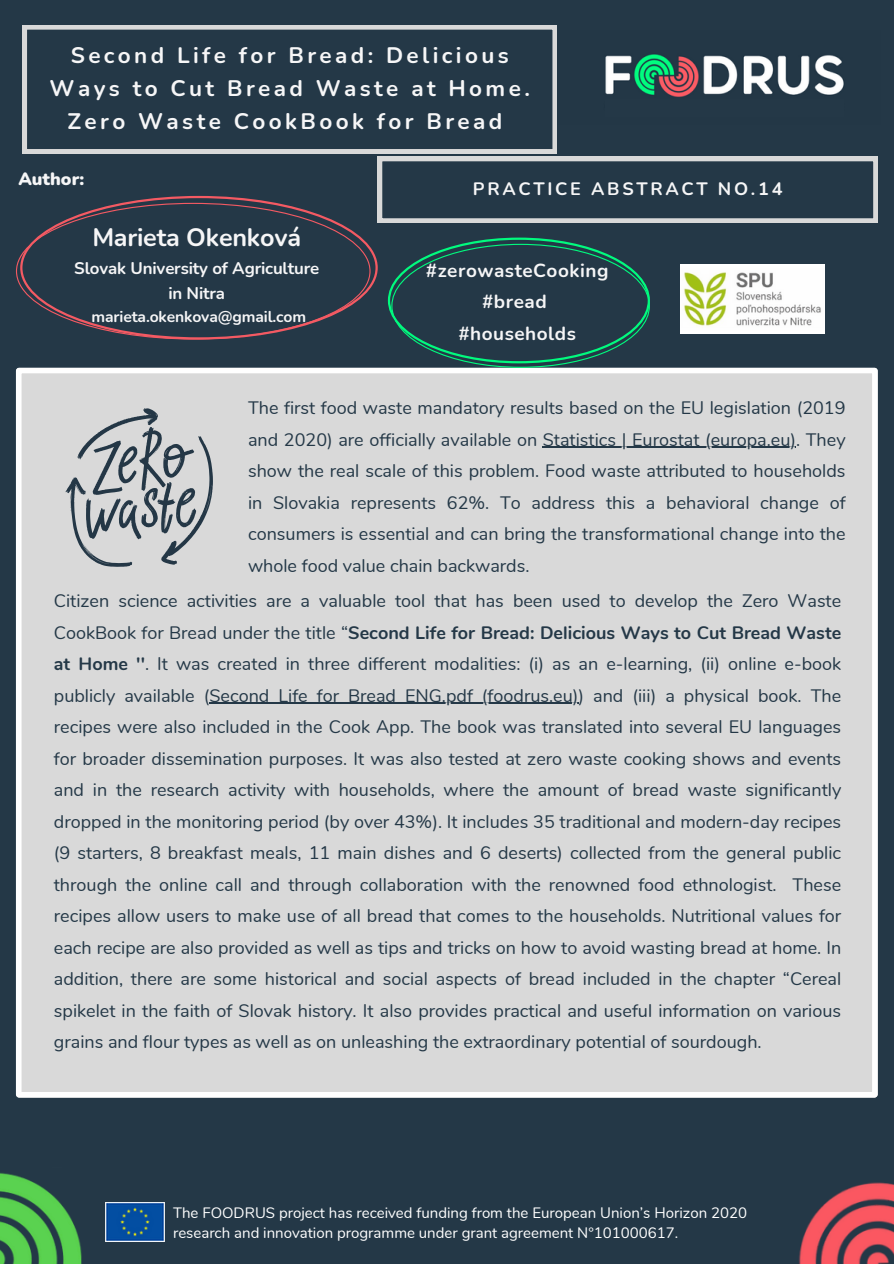
<style>
.page{position:relative;width:894px;height:1264px;background:#fff}
.page>*{position:absolute;margin:0;border:0;box-sizing:border-box;transform-origin:0 0}
.t1{font:700 25.2px "Nunito";letter-spacing:-.01em;color:#f6f6f7}
.t2{font:700 22.5px/32.7px "Nunito";letter-spacing:.15em;color:#f6f6f7;text-align:center}
.t3{font:700 18.9px/31.5px "Nunito";letter-spacing:.025em;color:#f6f6f7;text-align:center}
.t4{font:18px/31.5px "Nunito";color:#243847;text-align:justify}
.t5{font:700 18px "Nunito";letter-spacing:.15em;color:#f6f6f7}
.t6{font:900 17.85px "Nunito";color:#f6f6f7}
.t7{font:700 16.8px/24.9px "Nunito";letter-spacing:-.01em;color:#f6f6f7;text-align:center}
.t8{font:700 15.6px "Nunito";letter-spacing:-.01em;color:#f6f6f7}
.t9{font:15px/20.2px "Nunito";color:#fff}
.s1{font-weight:700}
</style>
<div class="page">
<div style="left:0;top:0;width:893px;height:1263px;background:#243847"></div>
<img style="left:605px;top:54px;width:239px;height:43px">
<div style="left:16px;top:368px;width:861px;height:729px;background:#d9d9d9"></div>
<svg style="left:377px;top:157px;width:500px;height:66px"></svg>
<svg style="left:23px;top:25px;width:533px;height:128px"></svg>
<svg style="left:388px;top:237px;width:261px;height:131px"></svg>
<svg style="left:122px;top:196px;width:255px;height:93px"></svg>
<svg style="left:16px;top:203px;width:354px;height:136px"></svg>
<img style="left:108px;top:1202px;width:56px;height:39px">
<img style="left:799px;top:1182px;width:94px;height:81px">
<img style="left:0;top:1173px;width:108px;height:90px">
<hr style="left:209px;top:703px;width:369px;height:1px;background:#243847">
<svg style="left:66px;top:408px;width:147px;height:158px"></svg>
<hr style="left:542px;top:447px;width:253px;height:1px;background:#243847">
<img style="left:680px;top:265px;width:144px;height:68px">
<p class="t2" style="left:50px;top:40px;width:481px">Second Life for Bread: Delicious<br>Ways to Cut Bread Waste at Home.<br>Zero Waste CookBook for Bread</p>
<p class="t6" style="left:18px;top:167px;width:67px">Author:</p>
<p class="t1" style="left:92px;top:220px;width:210px">Marieta Okenková</p>
<p class="t7" style="left:74px;top:256px;width:246px">Slovak University of Agriculture in Nitra</p>
<p class="t8" style="left:91px;top:306px;width:216px">marieta.okenkova@gmail.com</p>
<h1 class="t5" style="left:473px;top:177px;width:311px">PRACTICE ABSTRACT NO.14</h1>
<h4 class="t3" style="left:426px;top:255px;width:184px">#zerowasteCooking #bread #households</h4>
<p class="t4" style="left:248px;top:392px;width:599px">The first food waste mandatory results based on the EU legislation (2019 and 2020) are officially available on Statistics | Eurostat (europa.eu). They</p>
<h4 class="t4" style="left:248px;top:455px;width:599px">show the real scale of this problem. Food waste attributed to households in Slovakia represents 62%. To address this a behavioral change of consumers is essential and can bring the transformational change into the whole food value chain backwards.</h4>
<h5 class="t4" style="left:54px;top:585px;width:788px">Citizen science activities are a valuable tool that has been used to develop the Zero Waste CookBook for Bread under the title “<span class="s1">Second Life for Bread: Delicious Ways to Cut Bread Waste at Home ''</span>. It was created in three different modalities: (i) as an e-learning, (ii) online e-book publicly available (Second_Life_for_Bread_ENG.pdf (foodrus.eu)) and (iii) a physical book. The</h5>
<h3 class="t4" style="left:54px;top:711px;width:788px">recipes were also included in the Cook App. The book was translated into several EU languages for broader dissemination purposes. It was also tested at zero waste cooking shows and events and in the research activity with households, where the amount of bread waste significantly dropped in the monitoring period (by over 43%). It includes 35 traditional and modern-day recipes (9 starters, 8 breakfast meals, 11 main dishes and 6 deserts) collected from the general public through the online call and through collaboration with the renowned food ethnologist. These recipes allow users to make use of all bread that comes to the households. Nutritional values for each recipe are also provided as well as tips and tricks on how to avoid wasting bread at home. In addition, there are some historical and social aspects of bread included in the chapter “Cereal spikelet in the faith of Slovak history. It also provides practical and useful information on various grains and flour types as well as on unleashing the extraordinary potential of sourdough.</h3>
<h3 class="t9" style="left:173px;top:1202px;width:575px">The FOODRUS project has received funding from the European Union’s Horizon 2020 research and innovation programme under grant agreement N°101000617.</h3>
</div>
